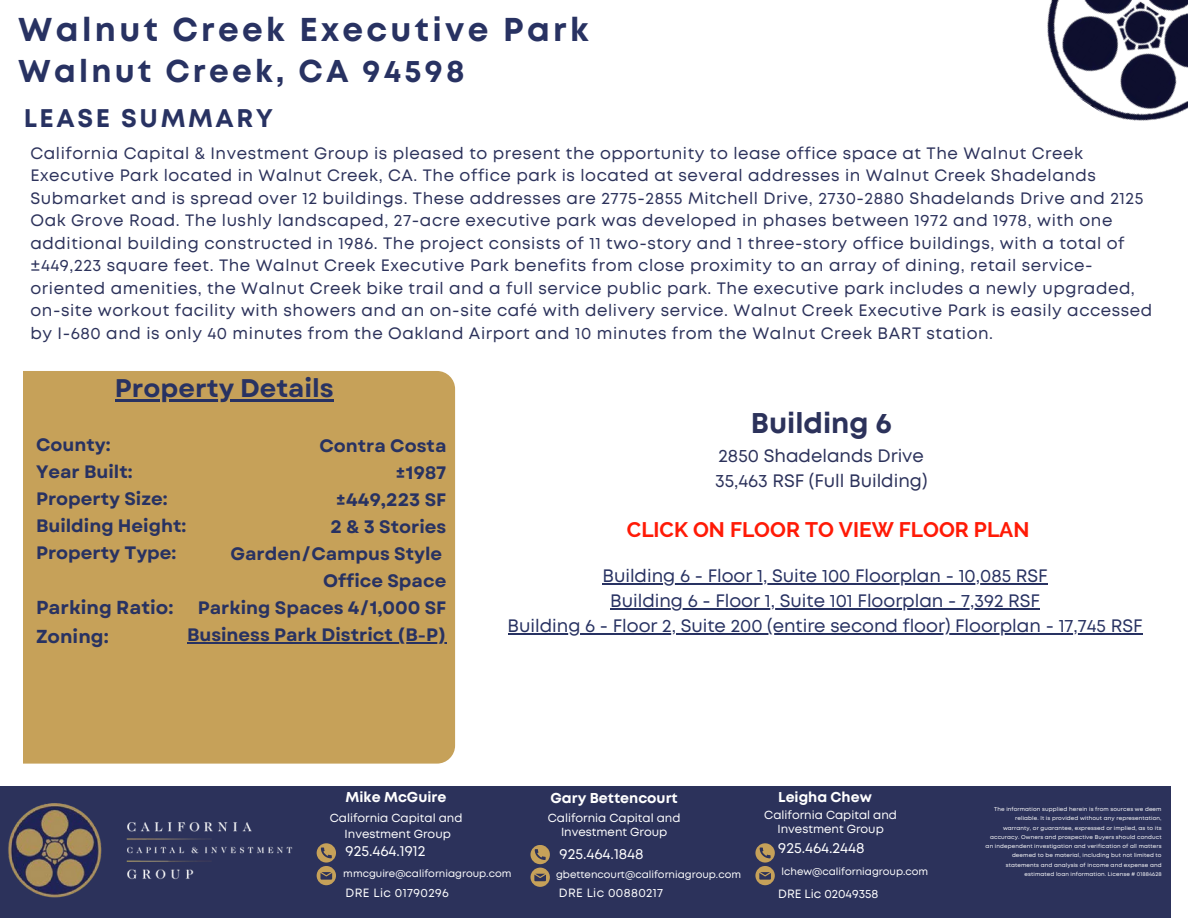
<style>
.page{position:relative;width:1188px;height:918px;background:#fff}
.page>*{position:absolute;margin:0;border:0;box-sizing:border-box;transform-origin:0 0}
.t1{font:700 33px "Mont";letter-spacing:.1em;color:#283262}
.t2{font:700 31.5px "Mont";letter-spacing:.1em;color:#283262}
.t3{font:700 28.5px "Mont";color:#2c325b}
.t4{font:700 25.5px "Garet";color:#283262}
.t5{font:700 25.5px "Mont";letter-spacing:.1em;color:#283262}
.t6{font:700 21px "Raleway";color:#ff1a06}
.t7{font:700 18.75px/28.2px "Garet";color:#283262}
.t8{font:700 18px/27px "Garet";color:#283262}
.t9{font:18px/24.8px "Mont";color:#283262;text-align:center}
.t10{font:18px/24.8px "Mont";color:#2c325b}
.t11{font:16.5px/22.5px "Mont";letter-spacing:.035em;color:#2c325b}
.t12{font:14.7px "Mont";color:#fff}
.t13{font:700 14.25px "Mont";color:#fff}
.t14{font:12px "Mont";letter-spacing:.03em;color:#fff}
.t15{font:12px "Mont";color:#fff}
.t16{font:11.7px/13.6px "Mont";color:#fff;text-align:center}
.t17{font:10.2px "Mont";color:#fff}
.t18{font:5.55px/9.3px "Mont";letter-spacing:.02em;color:#fff;text-align:right}
</style>
<div class="page">
<div style="left:0;top:786px;width:1174px;height:132px;background:#2c325b"></div>
<img style="left:8px;top:803px;width:285px;height:95px">
<svg style="left:530px;top:845px;width:20px;height:42px"></svg>
<img style="left:1047px;top:0;width:141px;height:121px">
<div style="left:23px;top:371px;width:432px;height:393px;background:#c6a159"></div>
<svg style="left:317px;top:843px;width:19px;height:42px"></svg>
<svg style="left:755px;top:843px;width:20px;height:42px"></svg>
<hr style="left:115px;top:399px;width:219px;height:2px;background:#283262">
<hr style="left:187px;top:642px;width:259px;height:2px;background:#283262">
<hr style="left:602px;top:583px;width:446px;height:2px;background:#283262">
<hr style="left:610px;top:608px;width:430px;height:1px;background:#283262">
<hr style="left:508px;top:633px;width:635px;height:1px;background:#283262">
<h1 class="t1" style="left:18px;top:17px;width:572px">Walnut Creek Executive Park</h1>
<h2 class="t2" style="left:18px;top:59px;width:448px">Walnut Creek, CA 94598</h2>
<h3 class="t5" style="left:24px;top:109px;width:251px">LEASE SUMMARY</h3>
<p class="t11" style="left:31px;top:143px;width:1123px">California Capital &amp; Investment Group is pleased to present the opportunity to lease office space at The Walnut Creek Executive Park located in Walnut Creek, CA. The office park is located at several addresses in Walnut Creek Shadelands Submarket and is spread over 12 buildings. These addresses are 2775-2855 Mitchell Drive, 2730-2880 Shadelands Drive and 2125<br>Oak Grove Road. The lushly landscaped, 27-acre executive park was developed in phases between 1972 and 1978, with one additional building constructed in 1986. The project consists of 11 two-story and 1 three-story office buildings, with a total of ±449,223 square feet. The Walnut Creek Executive Park benefits from close proximity to an array of dining, retail service&shy;oriented amenities, the Walnut Creek bike trail and a full service public park. The executive park includes a newly upgraded, on-site workout facility with showers and an on-site café with delivery service. Walnut Creek Executive Park is easily accessed by I-680 and is only 40 minutes from the Oakland Airport and 10 minutes from the Walnut Creek BART station.</p>
<h3 class="t4" style="left:115px;top:370px;width:220px">Property Details</h3>
<p class="t8" style="left:36px;top:432px;width:152px">County:<br>Year Built:<br>Property Size:<br>Building Height:<br>Property Type:</p>
<p class="t7" style="left:36px;top:594px;width:139px">Parking Ratio:<br>Zoning:</p>
<p class="t8" style="left:187px;top:433px;width:261px;text-align:right">Contra Costa<br>±1987<br>±449,223 SF<br>2 &amp; 3 Stories<br>Garden/Campus Style<br>Office Space<br>Parking Spaces 4/1,000 SF<br>Business Park District (B-P)</p>
<h3 class="t3" style="left:751px;top:412px;width:142px">Building 6</h3>
<p class="t10" style="left:715px;top:445px;width:214px">2850 Shadelands Drive<br>35,463 RSF (Full Building)</p>
<p class="t6" style="left:627px;top:517px;width:404px">CLICK ON FLOOR TO VIEW FLOOR PLAN</p>
<p class="t9" style="left:508px;top:565px;width:636px">Building 6 - Floor 1, Suite 100 Floorplan - 10,085 RSF<br>Building 6 - Floor 1, Suite 101 Floorplan - 7,392 RSF<br>Building 6 - Floor 2, Suite 200 (entire second floor) Floorplan - 17,745 RSF</p>
<p class="t13" style="left:346px;top:792px;width:102px">Mike McGuire</p>
<p class="t13" style="left:551px;top:792px;width:129px">Gary Bettencourt</p>
<p class="t13" style="left:778px;top:792px;width:95px">Leigha Chew</p>
<p class="t18" style="left:986px;top:805px;width:177px">The information supplied herein is from sources we deem reliable. It is provided without any representation,<br>warranty, or guarantee, expressed or implied, as to its accuracy. Owners and prospective Buyers should conduct an independent investigation and verification of all matters deemed to be material, including but not limited to statements and analysis of income and expense and</p>
<p class="t16" style="left:764px;top:809px;width:134px">California Capital and<br>Investment Group</p>
<p class="t16" style="left:548px;top:812px;width:134px">California Capital and<br>Investment Group</p>
<p class="t16" style="left:330px;top:811px;width:134px;line-height:15.6px">California Capital and<br>Investment Group</p>
<p class="t12" style="left:778px;top:843px;width:88px">925.464.2448</p>
<p class="t17" style="left:782px;top:867px;width:148px">lchew@californiagroup.com</p>
<p class="t15" style="left:778px;top:890px;width:102px">DRE Lic 02049358</p>
<p class="t12" style="left:346px;top:846px;width:81px">925.464.1912</p>
<p class="t12" style="left:560px;top:848px;width:86px">925.464.1848</p>
<p class="t17" style="left:343px;top:869px;width:170px">mmcguire@californiagroup.com</p>
<p class="t17" style="left:556px;top:871px;width:186px">gbettencourt@californiagroup.com</p>
<p class="t18" style="left:1025px;top:870px;width:139px">estimated loan information. License # 01884628</p>
<p class="t14" style="left:346px;top:888px;width:105px">DRE Lic 01790296</p>
<p class="t14" style="left:559px;top:888px;width:106px">DRE Lic 00880217</p>
</div>
